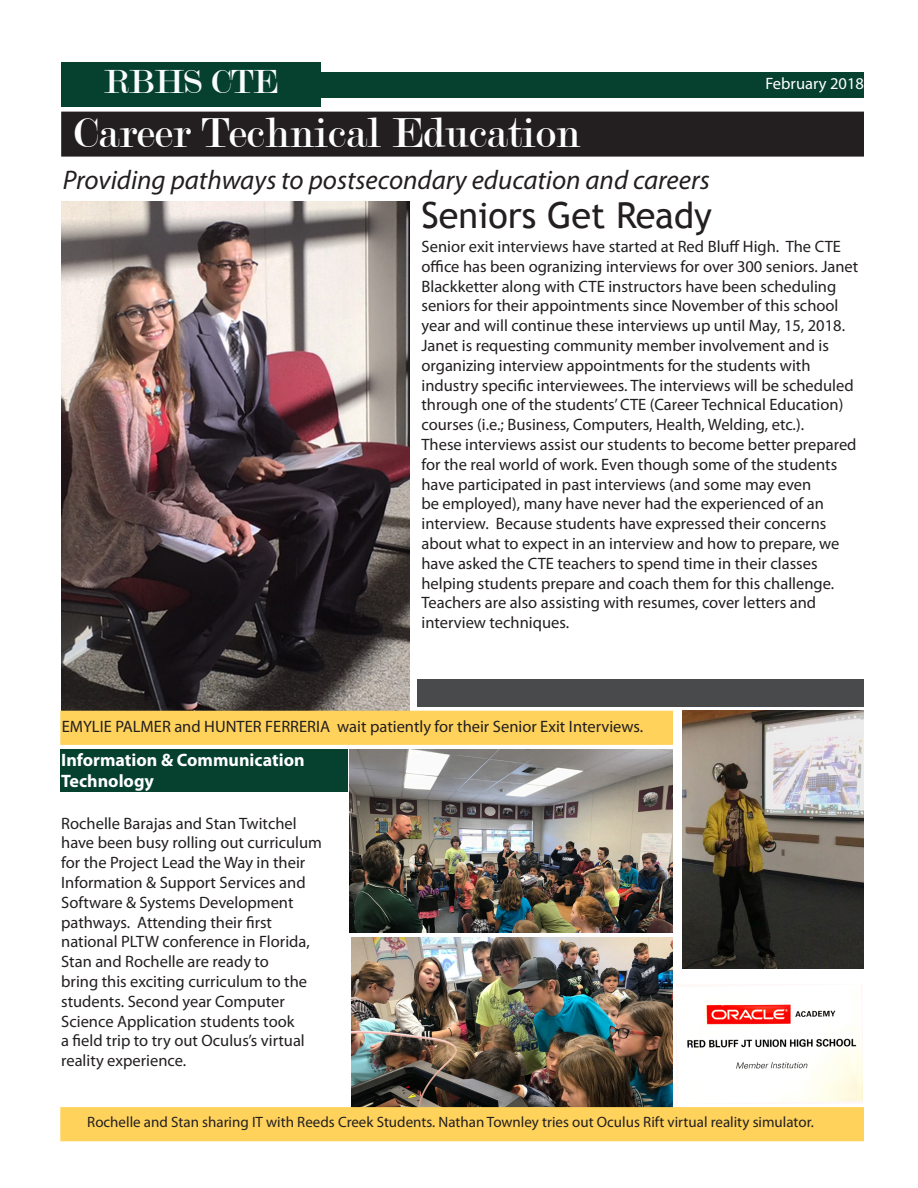
<style>
.page{position:relative;width:918px;height:1188px;background:#fff}
.page>*{position:absolute;margin:0;border:0;box-sizing:border-box;transform-origin:0 0}
.t1{font:45px "Modern";color:#fff}
.t2{font:36px "Trebuchet MS";color:#231f20}
.t3{font:36px "Modern";color:#f9fcfc}
.t4{font:italic 27px "Myriad Pro";color:#231f20}
.t5{font:700 18px/21.6px "Myriad Pro";color:#fff}
.t6{font:16.5px/19.8px "Myriad Pro";color:#231f20}
.t7{font:16.5px "Myriad Pro";color:#fff}
.t8{font:15px "Myriad Pro";color:#231f20}
</style>
<div class="page">
<div style="left:60px;top:749px;width:288px;height:43px;background:#06402e"></div>
<div style="left:61px;top:62px;width:260px;height:45px;background:#06402e"></div>
<img style="left:61px;top:202px;width:349px;height:509px">
<div style="left:321px;top:72px;width:543px;height:25px;background:#06402e"></div>
<div style="left:61px;top:711px;width:611px;height:33px;background:#fed25b"></div>
<div style="left:60px;top:711px;width:613px;height:34px;border:2px solid #fed25b"></div>
<div style="left:62px;top:112px;width:801px;height:44px;background:#231f20"></div>
<div style="left:61px;top:112px;width:803px;height:45px;border:2px solid #231f20"></div>
<div style="left:417px;top:679px;width:447px;height:28px;background:#494a4b"></div>
<img style="left:350px;top:749px;width:323px;height:184px">
<img style="left:351px;top:938px;width:322px;height:169px">
<img style="left:682px;top:711px;width:182px;height:257px">
<div style="left:61px;top:1108px;width:802px;height:33px;background:#fed25b"></div>
<div style="left:60px;top:1107px;width:804px;height:34px;border:2px solid #fed25b"></div>
<img style="left:677px;top:1004px;width:186px;height:98px">
<p class="t3" style="left:104px;top:64px;width:176px">RBHS CTE</p>
<p class="t7" style="left:765px;top:73px;width:100px">February 2018</p>
<p class="t1" style="left:74px;top:110px;width:508px">Career Technical Education</p>
<p class="t4" style="left:63px;top:163px;width:649px">Providing pathways to postsecondary education and careers</p>
<p class="t2" style="left:422px;top:194px;width:292px">Seniors Get Ready</p>
<p class="t6" style="left:422px;top:236px;width:438px">Senior exit interviews have started at Red Bluff High. The CTE office has been ogranizing interviews for over 300 seniors. Janet Blackketter along with CTE instructors have been scheduling seniors for their appointments since November of this school year and will continue these interviews up until May, 15, 2018.<br>Janet is requesting community member involvement and is</p>
<p class="t6" style="left:422px;top:355px;width:434px">organizing interview appointments for the students with industry specific interviewees. The interviews will be scheduled through one of the students’ CTE (Career Technical Education) courses (i.e.; Business, Computers, Health, Welding, etc.).</p>
<p class="t6" style="left:422px;top:434px;width:437px">These interviews assist our students to become better prepared for the real world of work. Even though some of the students have participated in past interviews (and some may even<br>be employed), many have never had the experienced of an interview. Because students have expressed their concerns about what to expect in an interview and how to prepare, we have asked the CTE teachers to spend time in their classes helping students prepare and coach them for this challenge.<br>Teachers are also assisting with resumes, cover letters and interview techniques.</p>
<p class="t6" style="left:62px;top:716px;width:583px">EMYLIE PALMER and HUNTER FERRERIA wait patiently for their Senior Exit Interviews.</p>
<p class="t5" style="left:61px;top:748px;width:245px">Information &amp; Communication<br>Technology</p>
<p class="t6" style="left:61px;top:813px;width:262px">Rochelle Barajas and Stan Twitchel have been busy rolling out curriculum for the Project Lead the Way in their Information &amp; Support Services and Software &amp; Systems Development pathways. Attending their first</p>
<p class="t6" style="left:61px;top:932px;width:250px">national PLTW conference in Florida, Stan and Rochelle are ready to bring this exciting curriculum to the students. Second year Computer Science Application students took<br>a field trip to try out Oculus’s virtual reality experience.</p>
<p class="t8" style="left:87px;top:1113px;width:728px">Rochelle and Stan sharing IT with Reeds Creek Students. Nathan Townley tries out Oculus Rift virtual reality simulator.</p>
</div>
